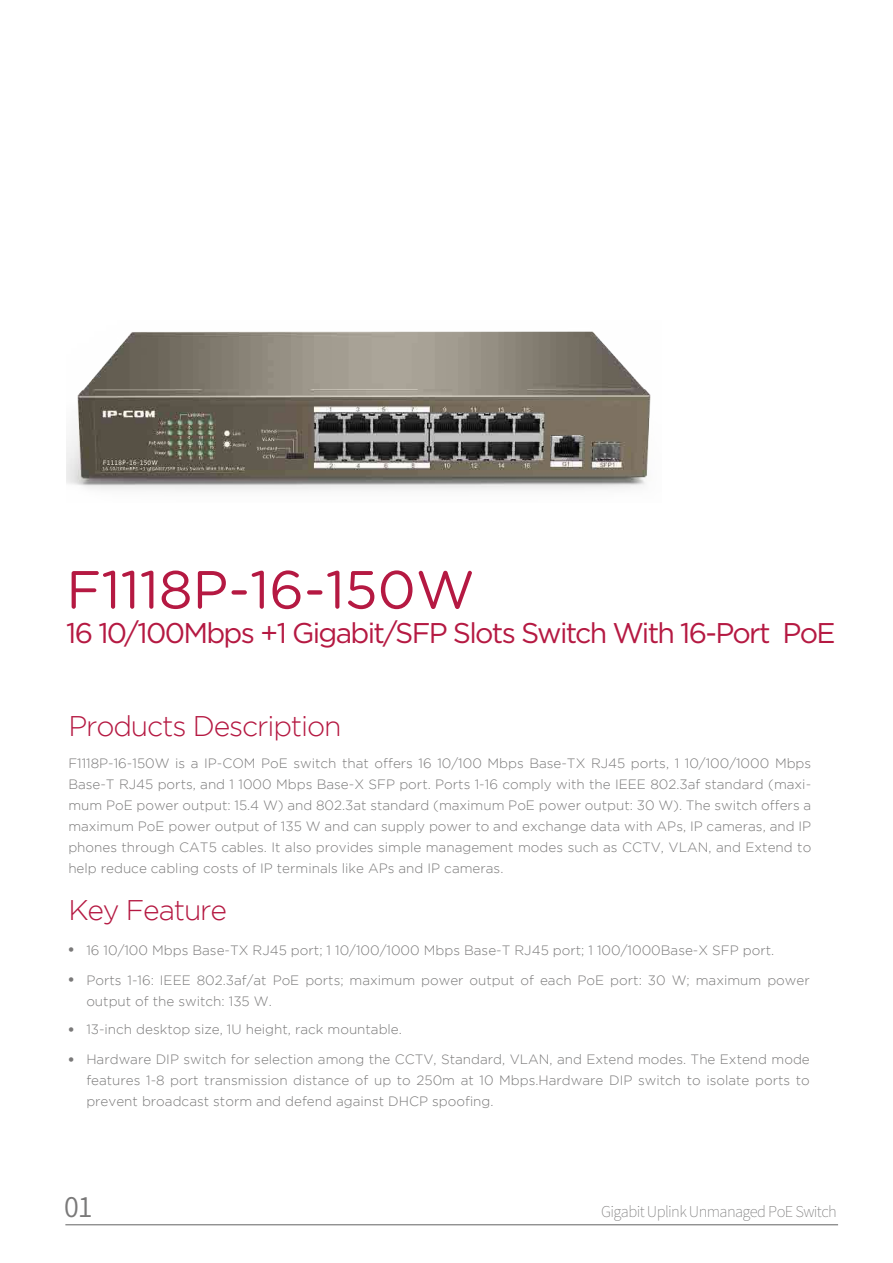
<style>
.page{position:relative;width:893px;height:1263px;background:#fff}
.page>*{position:absolute;margin:0;border:0;box-sizing:border-box;transform-origin:0 0}
.t1{font:53.55px "Gotham Rounded";color:#b51942}
.t2{font:28.5px "Gotham";letter-spacing:-.06em;color:#b51942}
.t3{font:300 28.35px "Gotham";letter-spacing:-.04em;color:#b51942}
.t4{font:27px "Source Han Sans CN";color:#7a7979}
.t5{font:200 15px "Source Han Sans CN";letter-spacing:-.04em;color:#7a7979}
.t6{font:15px "Wingdings";color:#7a7979}
.t7{font:300 13.5px/21px "Gotham";color:#7a7979;text-align:justify}
</style>
<div class="page">
<hr style="left:65px;top:1224px;width:773px;height:1px;background:#636363">
<img style="left:66px;top:331px;width:585px;height:159px">
<h1 class="t1" style="left:66px;top:553px;width:410px">F1118P-16-150W</h1>
<h2 class="t2" style="left:66px;top:617px;width:771px">16 10/100Mbps +1 Gigabit/SFP Slots Switch With 16-Port PoE</h2>
<h3 class="t3" style="left:68px;top:710px;width:275px">Products Description</h3>
<p class="t7" style="left:68px;top:753px;width:744px">F1118P-16-150W is a IP-COM PoE switch that offers 16 10/100 Mbps Base-TX RJ45 ports, 1 10/100/1000 Mbps Base-T RJ45 ports, and 1 1000 Mbps Base-X SFP port. Ports 1-16 comply with the IEEE 802.3af standard (maxi&shy;mum PoE power output: 15.4 W) and 802.3at standard (maximum PoE power output: 30 W). The switch offers a maximum PoE power output of 135 W and can supply power to and exchange data with APs, IP cameras, and IP phones through CAT5 cables. It also provides simple management modes such as CCTV, VLAN, and Extend to help reduce cabling costs of IP terminals like APs and IP cameras.</p>
<h3 class="t3" style="left:68px;top:894px;width:160px">Key Feature</h3>
<p class="t6" style="left:68px;top:942px;width:8px">•</p>
<p class="t6" style="left:68px;top:972px;width:8px">•</p>
<p class="t7" style="left:86px;top:939px;width:689px">16 10/100 Mbps Base-TX RJ45 port; 1 10/100/1000 Mbps Base-T RJ45 port; 1 100/1000Base-X SFP port.</p>
<p class="t7" style="left:86px;top:969px;width:725px">Ports 1-16: IEEE 802.3af/at PoE ports; maximum power output of each PoE port: 30 W; maximum power output of the switch: 135 W.</p>
<p class="t7" style="left:68px;top:1018px;width:336px">• 13-inch desktop size, 1U height, rack mountable.</p>
<p class="t7" style="left:86px;top:1048px;width:725px">Hardware DIP switch for selection among the CCTV, Standard, VLAN, and Extend modes. The Extend mode features 1-8 port transmission distance of up to 250m at 10 Mbps.Hardware DIP switch to isolate ports to prevent broadcast storm and defend against DHCP spoofing.</p>
<p class="t6" style="left:68px;top:1051px;width:8px">•</p>
<h3 class="t4" style="left:64px;top:1191px;width:30px">01</h3>
<p class="t5" style="left:601px;top:1203px;width:237px">Gigabit Uplink Unmanaged PoE Switch</p>
</div>
